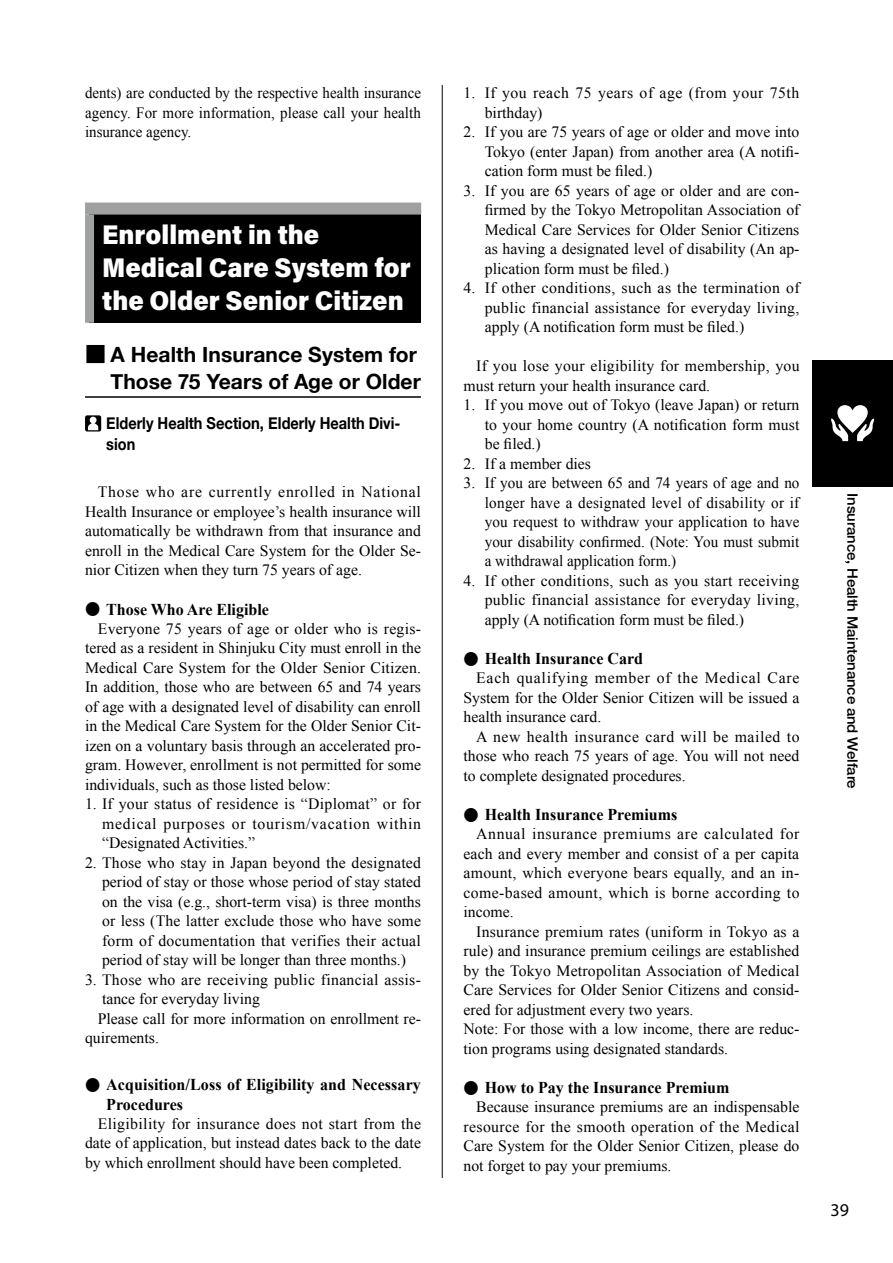
<style>
.page{position:relative;width:893px;height:1263px;background:#fff}
.page>*{position:absolute;margin:0;border:0;box-sizing:border-box;transform-origin:0 0}
.t1{font:27px/33px "Acumin Variable Concept";color:#fff;scale:.95 1}
.t2{font:700 21px/27px "Helvetica Neue";letter-spacing:.005em;color:#000;text-align:right}
.t3{font:18px "Myriad Pro";color:#000}
.t4{font:700 16.5px/19.5px "Times New Roman";color:#000}
.t5{font:700 16.5px/21px "Helvetica Neue";color:#000;scale:.88 1}
.t6{font:15.75px/19.5px "Times New Roman";color:#000;text-align:justify}
.t7{font:15.75px/19.5px "Times New Roman";color:#000;text-align:justify;scale:.95 1}
.t8{font:15.75px/19.5px "Times New Roman";letter-spacing:.035em;color:#000}
.t9{font:15.75px "Times New Roman";letter-spacing:.02em;color:#000}
.t10{font:500 14.25px "Helvetica Neue";letter-spacing:-.01em;color:#000;scale:1.05 1}
.s1{font-family:"Shin Go Pro";font-weight:500}
.s2{font-family:"Shin Go Pro";font-weight:300;font-size:15.75px}
</style>
<div class="page">
<div style="left:812px;top:360px;width:81px;height:126px;background:#000"></div>
<svg style="left:831px;top:405px;width:43px;height:36px"></svg>
<hr style="left:85px;top:396px;width:336px;height:2px;background:#000">
<div style="left:90px;top:209px;width:331px;height:114px;background:#000"></div>
<div style="left:85px;top:203px;width:336px;height:12px;background:#9fa0a0"></div>
<div style="left:85px;top:215px;width:9px;height:108px;background:#9fa0a0"></div>
<div style="left:85px;top:415px;width:16px;height:16px;background:#000;border-radius:2px"></div>
<svg style="left:88px;top:417px;width:10px;height:13px"></svg>
<hr style="left:442px;top:85px;width:1px;height:1093px;background:#000">
<p class="t7" style="left:85px;top:83px;width:355px">dents) are conducted by the respective health insurance agency. For more information, please call your health insurance agency.</p>
<h1 class="t1" style="left:102px;top:217px;width:326px">Enrollment in the<br>Medical Care System for the Older Senior Citizen</h1>
<h2 class="t2" style="left:85px;top:342px;width:337px"><span class="s1">■</span> A Health Insurance System for<br>Those 75 Years of Age or Older</h2>
<p class="t5" style="left:106px;top:413px;width:336px">Elderly Health Section, Elderly Health Divi&shy;sion</p>
<p class="t6" style="left:85px;top:482px;width:337px;text-indent:13px">Those who are currently enrolled in National Health Insurance or employee’s health insurance will automatically be withdrawn from that insurance and enroll in the Medical Care System for the Older Se&shy;nior Citizen when they turn 75 years of age.</p>
<p class="t4" style="left:85px;top:599px;width:185px"><span class="s2">●</span> Those Who Are Eligible</p>
<p class="t6" style="left:85px;top:618px;width:338px;text-indent:13px">Everyone 75 years of age or older who is regis&shy;tered as a resident in Shinjuku City must enroll in the Medical Care System for the Older Senior Citizen.<br>In addition, those who are between 65 and 74 years of age with a designated level of disability can enroll in the Medical Care System for the Older Senior Cit&shy;izen on a voluntary basis through an accelerated pro&shy;gram. However, enrollment is not permitted for some individuals, such as those listed below:</p>
<p class="t6" style="left:102px;top:794px;width:321px;text-indent:-17px">1. If your status of residence is “Diplomat” or for medical purposes or tourism/vacation within “Designated Activities.”</p>
<p class="t6" style="left:102px;top:852px;width:320px;text-indent:-17px">2. Those who stay in Japan beyond the designated period of stay or those whose period of stay stated on the visa (e.g., short-term visa) is three months or less (The latter exclude those who have some form of documentation that verifies their actual period of stay will be longer than three months.)</p>
<p class="t9" style="left:85px;top:969px;width:337px">3. Those who are receiving public financial assis-</p>
<p class="t6" style="left:102px;top:989px;width:159px">tance for everyday living</p>
<p class="t6" style="left:98px;top:1008px;width:325px">Please call for more information on enrollment re-</p>
<p class="t6" style="left:85px;top:1028px;width:75px">quirements.</p>
<p class="t4" style="left:106px;top:1074px;width:316px;text-indent:-21px"><span class="s2">●</span> Acquisition/Loss of Eligibility and Necessary<br>Procedures</p>
<p class="t6" style="left:85px;top:1113px;width:338px;text-indent:13px">Eligibility for insurance does not start from the date of application, but instead dates back to the date by which enrollment should have been completed.</p>
<p class="t8" style="left:485px;top:83px;width:316px;text-indent:-21px">1. If you reach 75 years of age (from your 75th birthday)</p>
<p class="t6" style="left:485px;top:122px;width:316px;text-indent:-21px">2. If you are 75 years of age or older and move into Tokyo (enter Japan) from another area (A notifi&shy;cation form must be filed.)</p>
<p class="t6" style="left:485px;top:180px;width:316px;text-indent:-21px">3. If you are 65 years of age or older and are con&shy;firmed by the Tokyo Metropolitan Association of Medical Care Services for Older Senior Citizens as having a designated level of disability (An ap&shy;plication form must be filed.)</p>
<p class="t6" style="left:485px;top:278px;width:316px;text-indent:-21px">4. If other conditions, such as the termination of public financial assistance for everyday living, apply (A notification form must be filed.)</p>
<p class="t6" style="left:464px;top:356px;width:338px;text-indent:13px">If you lose your eligibility for membership, you must return your health insurance card.</p>
<p class="t6" style="left:485px;top:395px;width:316px;text-indent:-21px">1. If you move out of Tokyo (leave Japan) or return to your home country (A notification form must be filed.)</p>
<p class="t6" style="left:464px;top:453px;width:129px">2. If a member dies</p>
<p class="t6" style="left:485px;top:473px;width:316px;text-indent:-21px">3. If you are between 65 and 74 years of age and no longer have a designated level of disability or if you request to withdraw your application to have your disability confirmed. (Note: You must submit a withdrawal application form.)</p>
<p class="t6" style="left:485px;top:570px;width:316px;text-indent:-21px">4. If other conditions, such as you start receiving public financial assistance for everyday living, apply (A notification form must be filed.)</p>
<p class="t4" style="left:463px;top:649px;width:181px"><span class="s2">●</span> Health Insurance Card</p>
<p class="t6" style="left:463px;top:668px;width:338px;text-indent:13px">Each qualifying member of the Medical Care System for the Older Senior Citizen will be issued a health insurance card.</p>
<p class="t6" style="left:463px;top:726px;width:338px;text-indent:13px">A new health insurance card will be mailed to those who reach 75 years of age. You will not need to complete designated procedures.</p>
<p class="t4" style="left:463px;top:805px;width:215px"><span class="s2">●</span> Health Insurance Premiums</p>
<p class="t6" style="left:463px;top:824px;width:338px;text-indent:13px">Annual insurance premiums are calculated for each and every member and consist of a per capita amount, which everyone bears equally, and an in&shy;come-based amount, which is borne according to income.</p>
<p class="t6" style="left:463px;top:921px;width:338px;text-align:left;text-indent:13px">Insurance premium rates (uniform in Tokyo as a rule) and insurance premium ceilings are established by the Tokyo Metropolitan Association of Medical Care Services for Older Senior Citizens and consid&shy;ered for adjustment every two years.<br>Note: For those with a low income, there are reduc&shy;tion programs using designated standards.</p>
<p class="t4" style="left:463px;top:1078px;width:267px"><span class="s2">●</span> How to Pay the Insurance Premium</p>
<p class="t6" style="left:463px;top:1097px;width:338px;text-indent:13px">Because insurance premiums are an indispensable resource for the smooth operation of the Medical Care System for the Older Senior Citizen, please do not forget to pay your premiums.</p>
<p class="t10" style="left:864px;top:493px;width:283px;rotate:90deg">Insurance, Health Maintenance and Welfare</p>
<p class="t3" style="left:831px;top:1199px;width:20px">39</p>
</div>
